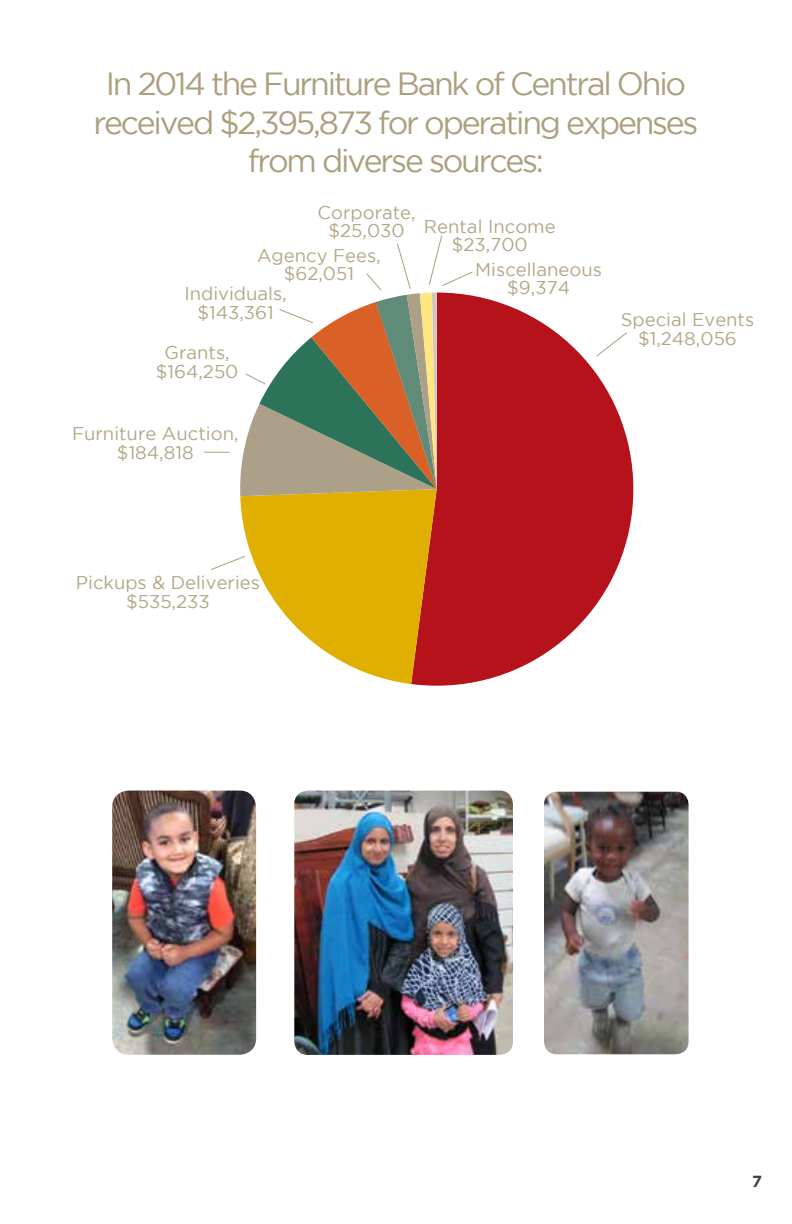
<style>
.page{position:relative;width:792px;height:1224px;background:#fff}
.page>*{position:absolute;margin:0;border:0;box-sizing:border-box;transform-origin:0 0}
.t1{font:32px/38.4px "Gotham";letter-spacing:-.07em;color:#ab9f7e;text-align:center}
.t2{font:18.4px/18.4px "Gotham";color:#b3a788;text-align:center}
.t3{font:700 16px "Gotham";color:#414042}
</style>
<div class="page">
<svg style="left:411px;top:296px;width:223px;height:390px"></svg>
<svg style="left:595px;top:331px;width:33px;height:26px"></svg>
<svg style="left:204px;top:235px;width:270px;height:449px"></svg>
<img style="left:544px;top:792px;width:145px;height:262px">
<img style="left:294px;top:791px;width:219px;height:264px">
<img style="left:112px;top:791px;width:144px;height:264px">
<h1 class="t1" style="left:93px;top:64px;width:607px">In 2014 the Furniture Bank of Central Ohio received $2,395,873 for operating expenses from diverse sources:</h1>
<p class="t2" style="left:318px;top:203px;width:100px">Corporate, $25,030</p>
<p class="t2" style="left:257px;top:246px;width:125px">Agency Fees, $62,051</p>
<p class="t2" style="left:184px;top:284px;width:104px">Individuals, $143,361</p>
<p class="t2" style="left:156px;top:343px;width:84px">Grants, $164,250</p>
<p class="t2" style="left:424px;top:217px;width:133px">Rental Income $23,700</p>
<p class="t2" style="left:475px;top:260px;width:128px">Miscellaneous $9,374</p>
<p class="t2" style="left:72px;top:424px;width:168px">Furniture Auction, $184,818</p>
<p class="t2" style="left:621px;top:310px;width:135px">Special Events $1,248,056</p>
<p class="t2" style="left:76px;top:573px;width:186px">Pickups &amp; Deliveries $535,233</p>
<p class="t3" style="left:752px;top:1172px;width:11px">7</p>
</div>
